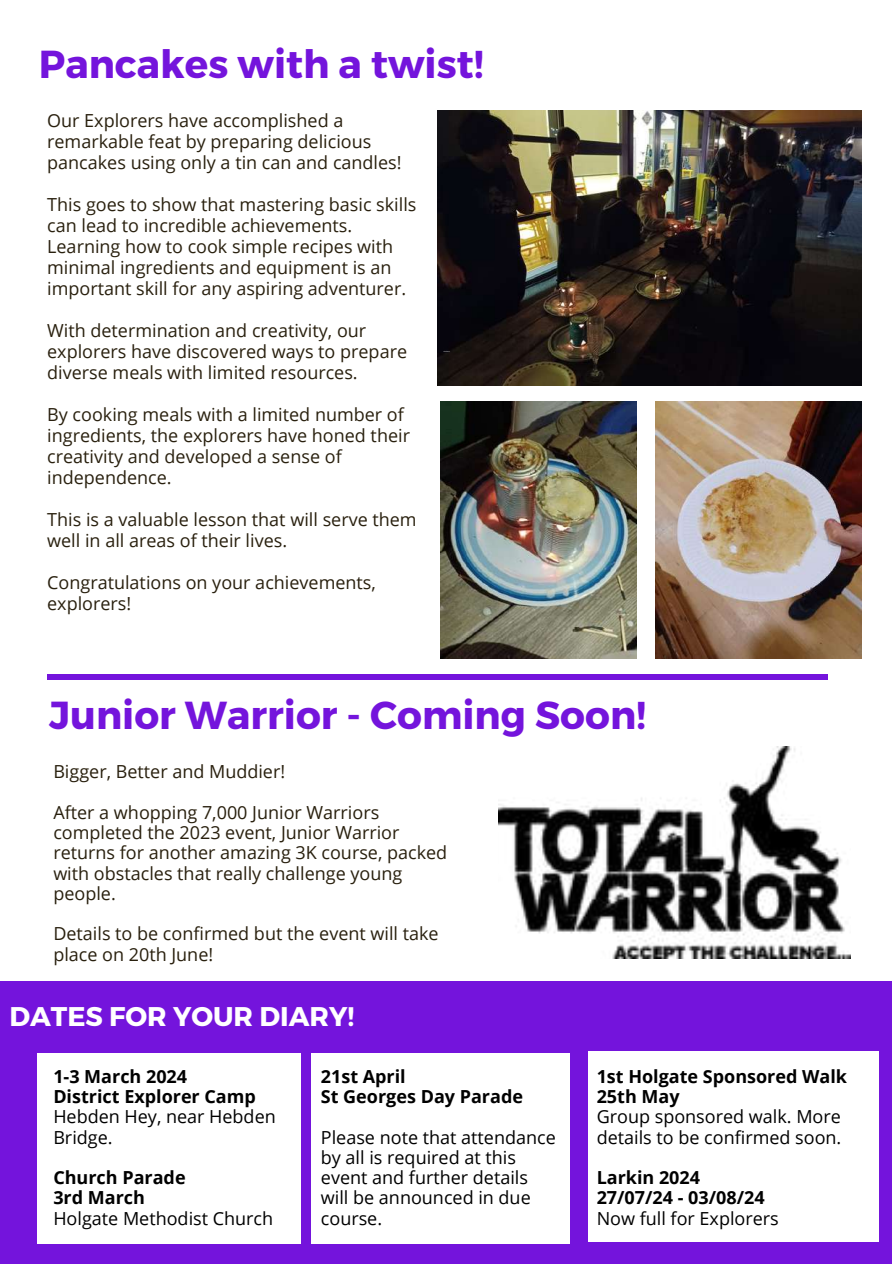
<style>
.page{position:relative;width:893px;height:1264px;background:#fff}
.page>*{position:absolute;margin:0;border:0;box-sizing:border-box;transform-origin:0 0}
.t1{font:700 39px "Montserrat";color:#7414dc}
.t2{font:700 27px "Montserrat";color:#fff}
.t3{font:18px/21px "Open Sans";color:#29200e}
.t4{font:18px/20.2px "Open Sans";color:#000}
.t5{font:700 18px/20.2px "Open Sans";color:#000}
</style>
<div class="page">
<div style="left:0;top:981px;width:891px;height:282px;background:#7414dc"></div>
<div style="left:311px;top:1053px;width:258px;height:190px;background:#fff"></div>
<div style="left:37px;top:1053px;width:263px;height:190px;background:#fff"></div>
<div style="left:588px;top:1051px;width:291px;height:191px;background:#fff"></div>
<div style="left:47px;top:674px;width:780px;height:6px;background:#7414dc"></div>
<img style="left:437px;top:111px;width:424px;height:274px">
<img style="left:655px;top:401px;width:206px;height:257px">
<img style="left:440px;top:401px;width:196px;height:257px">
<img style="left:498px;top:746px;width:352px;height:212px">
<h1 class="t1" style="left:39px;top:39px;width:446px">Pancakes with a twist!</h1>
<p class="t3" style="left:47px;top:109px;width:356px">Our Explorers have accomplished a remarkable feat by preparing delicious pancakes using only a tin can and candles!</p>
<p class="t3" style="left:47px;top:193px;width:371px">This goes to show that mastering basic skills can lead to incredible achievements.<br>Learning how to cook simple recipes with minimal ingredients and equipment is an important skill for any aspiring adventurer.</p>
<p class="t3" style="left:47px;top:319px;width:361px">With determination and creativity, our explorers have discovered ways to prepare diverse meals with limited resources.</p>
<p class="t3" style="left:47px;top:403px;width:364px">By cooking meals with a limited number of ingredients, the explorers have honed their creativity and developed a sense of independence.</p>
<p class="t3" style="left:47px;top:508px;width:371px">This is a valuable lesson that will serve them well in all areas of their lives.</p>
<p class="t3" style="left:47px;top:571px;width:330px">Congratulations on your achievements, explorers!</p>
<h1 class="t1" style="left:49px;top:689px;width:598px">Junior Warrior - Coming Soon!</h1>
<p class="t3" style="left:53px;top:760px;width:233px">Bigger, Better and Muddier!</p>
<p class="t3" style="left:53px;top:801px;width:395px;line-height:20.2px">After a whopping 7,000 Junior Warriors completed the 2023 event, Junior Warrior returns for another amazing 3K course, packed with obstacles that really challenge young people.</p>
<p class="t3" style="left:53px;top:923px;width:387px;line-height:20.2px">Details to be confirmed but the event will take place on 20th June!</p>
<h2 class="t2" style="left:9px;top:998px;width:346px">DATES FOR YOUR DIARY!</h2>
<p class="t5" style="left:53px;top:1065px;width:204px">1-3 March 2024<br>District Explorer Camp</p>
<p class="t4" style="left:53px;top:1106px;width:224px">Hebden Hey, near Hebden<br>Bridge.</p>
<p class="t5" style="left:53px;top:1166px;width:134px">Church Parade<br>3rd March</p>
<p class="t4" style="left:53px;top:1207px;width:221px">Holgate Methodist Church</p>
<p class="t5" style="left:321px;top:1065px;width:203px">21st April<br>St Georges Day Parade</p>
<p class="t4" style="left:321px;top:1126px;width:236px">Please note that attendance by all is required at this event and further details will be announced in due course.</p>
<p class="t5" style="left:596px;top:1065px;width:252px">1st Holgate Sponsored Walk<br>25th May</p>
<p class="t4" style="left:596px;top:1106px;width:246px">Group sponsored walk. More details to be confirmed soon.</p>
<p class="t5" style="left:596px;top:1166px;width:169px">Larkin 2024<br>27/07/24 - 03/08/24</p>
<p class="t4" style="left:596px;top:1207px;width:184px">Now full for Explorers</p>
</div>
